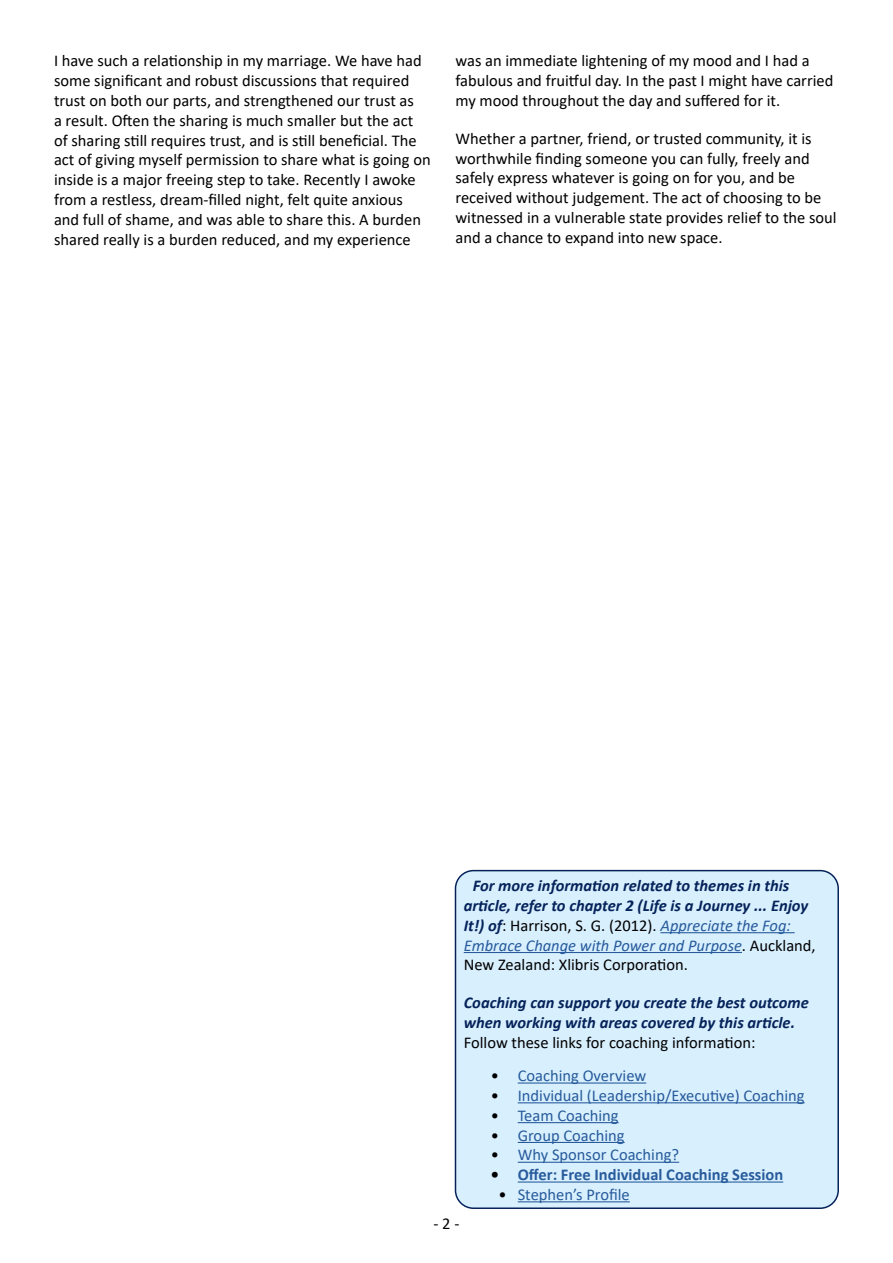
<style>
.page{position:relative;width:893px;height:1263px;background:#fff}
.page>*{position:absolute;margin:0;border:0;box-sizing:border-box;transform-origin:0 0}
.t1{font:16.5px/19.8px "Calibri";color:#000}
.t2{font:italic 700 16.5px/19.8px "Calibri";color:#05235a}
.t3{font:16.5px "Calibri";color:#275b9b}
.t4{font:700 16.5px "Calibri";color:#275b9b}
.s1{font-weight:400;font-style:normal;color:#000}
.s2{font-weight:400;color:#275b9b}
.s3{color:#000}
</style>
<div class="page">
<div style="left:455px;top:871px;width:383px;height:337px;background:#d8effe;border-radius:18px"></div>
<hr style="left:660px;top:932px;width:135px;height:1px;background:#275b9b">
<hr style="left:464px;top:952px;width:278px;height:1px;background:#275b9b">
<hr style="left:518px;top:1082px;width:128px;height:1px;background:#275b9b">
<hr style="left:518px;top:1102px;width:287px;height:1px;background:#275b9b">
<hr style="left:518px;top:1122px;width:101px;height:1px;background:#275b9b">
<hr style="left:518px;top:1142px;width:107px;height:1px;background:#275b9b">
<hr style="left:518px;top:1162px;width:161px;height:1px;background:#275b9b">
<hr style="left:518px;top:1181px;width:265px;height:1px;background:#275b9b">
<hr style="left:518px;top:1201px;width:112px;height:1px;background:#275b9b">
<div style="left:455px;top:870px;width:384px;height:339px;border:2px solid #05235a;border-radius:18px"></div>
<p class="t1" style="left:54px;top:51px;width:378px">I have such a relationship in my marriage. We have had some significant and robust discussions that required trust on both our parts, and strengthened our trust as<br>a result. Often the sharing is much smaller but the act of sharing still requires trust, and is still beneficial. The act of giving myself permission to share what is going on inside is a major freeing step to take. Recently I awoke from a restless, dream-filled night, felt quite anxious and full of shame, and was able to share this. A burden shared really is a burden reduced, and my experience</p>
<p class="t1" style="left:455px;top:51px;width:379px">was an immediate lightening of my mood and I had a fabulous and fruitful day. In the past I might have carried my mood throughout the day and suffered for it.</p>
<p class="t1" style="left:455px;top:128px;width:383px">Whether a partner, friend, or trusted community, it is worthwhile finding someone you can fully, freely and safely express whatever is going on for you, and be received without judgement. The act of choosing to be witnessed in a vulnerable state provides relief to the soul and a chance to expand into new space.</p>
<p class="t2" style="left:464px;top:875px;width:353px;text-indent:9px">For more information related to themes in this article, refer to chapter 2 (Life is a Journey ... Enjoy It!) of<span class="s1">: Harrison, S. G. (2012).</span> <span class="s2">Appreciate the Fog:<br>Embrace Change with Power and Purpose</span><span class="s1">. Auckland, New Zealand: Xlibris Corporation.</span></p>
<p class="t2" style="left:464px;top:992px;width:347px">Coaching can support you create the best outcome when working with areas covered by this article.<br><span class="s1">Follow these links for coaching information:</span></p>
<p class="t3" style="left:491px;top:1064px;width:157px"><span class="s3">•</span> Coaching Overview</p>
<p class="t3" style="left:491px;top:1084px;width:315px"><span class="s3">•</span> Individual (Leadership/Executive) Coaching</p>
<p class="t3" style="left:491px;top:1104px;width:129px"><span class="s3">•</span> Team Coaching</p>
<p class="t3" style="left:491px;top:1124px;width:135px"><span class="s3">•</span> Group Coaching</p>
<p class="t3" style="left:491px;top:1143px;width:190px"><span class="s3">•</span> Why Sponsor Coaching?</p>
<p class="t4" style="left:491px;top:1163px;width:294px"><span class="s3">•</span> Offer: Free Individual Coaching Session</p>
<p class="t3" style="left:498px;top:1183px;width:133px"><span class="s3">•</span> Stephen’s Profile</p>
<p class="t1" style="left:433px;top:1213px;width:27px">- 2 -</p>
</div>
